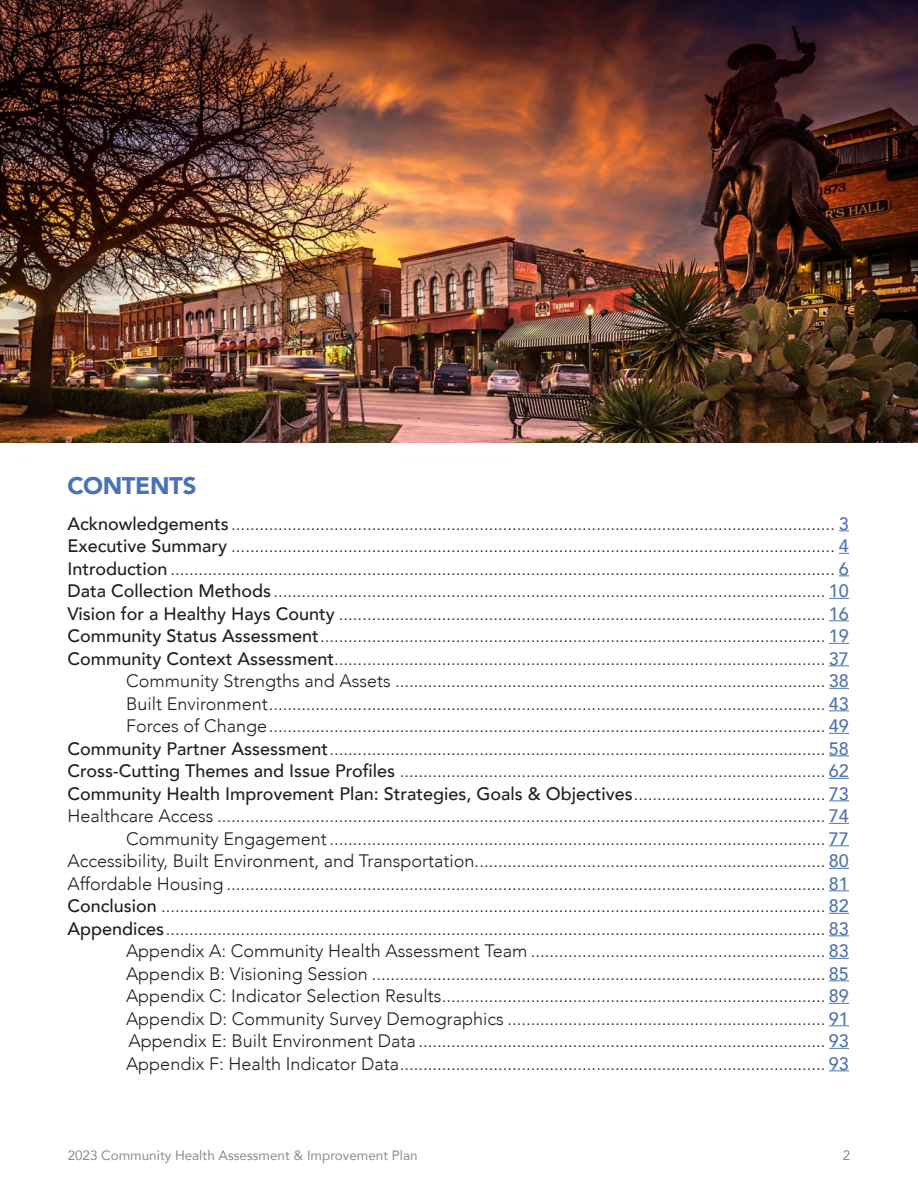
<style>
.page{position:relative;width:918px;height:1188px;background:#fff}
.page>*{position:absolute;margin:0;border:0;box-sizing:border-box;transform-origin:0 0}
.t1{font:900 24px "Avenir";letter-spacing:-.015em;color:#4a72b8}
.t2{font:300 18px/22.5px "Avenir";color:#21201f;text-align:right}
.t3{font:13.5px "Avenir";color:#414042}
.t4{font:13.5px "Avenir";color:#777878}
.s1{font-weight:500}
.s2{font-weight:500;color:#4f75ae}
</style>
<div class="page">
<svg style="left:829px;top:598px;width:20px;height:1px"></svg>
<svg style="left:829px;top:620px;width:20px;height:1px"></svg>
<svg style="left:829px;top:643px;width:20px;height:1px"></svg>
<svg style="left:829px;top:665px;width:20px;height:1px"></svg>
<svg style="left:829px;top:688px;width:20px;height:1px"></svg>
<svg style="left:829px;top:710px;width:20px;height:1px"></svg>
<svg style="left:829px;top:733px;width:20px;height:1px"></svg>
<svg style="left:829px;top:755px;width:20px;height:1px"></svg>
<svg style="left:829px;top:778px;width:20px;height:1px"></svg>
<svg style="left:829px;top:800px;width:20px;height:1px"></svg>
<svg style="left:829px;top:823px;width:20px;height:1px"></svg>
<svg style="left:829px;top:845px;width:20px;height:1px"></svg>
<svg style="left:829px;top:868px;width:20px;height:1px"></svg>
<svg style="left:829px;top:890px;width:20px;height:1px"></svg>
<svg style="left:829px;top:913px;width:20px;height:1px"></svg>
<svg style="left:829px;top:935px;width:20px;height:1px"></svg>
<svg style="left:829px;top:958px;width:20px;height:1px"></svg>
<svg style="left:829px;top:980px;width:20px;height:1px"></svg>
<svg style="left:829px;top:1003px;width:20px;height:1px"></svg>
<svg style="left:829px;top:1025px;width:20px;height:1px"></svg>
<svg style="left:829px;top:1048px;width:20px;height:1px"></svg>
<svg style="left:829px;top:1070px;width:20px;height:1px"></svg>
<img style="left:0;top:0;width:918px;height:443px">
<h1 class="t1" style="left:68px;top:465px;width:131px">CONTENTS</h1>
<p class="t2" style="left:67px;top:512px;width:783px"><span class="s1">Acknowledgements</span> ................................................................................................................................. <span class="s2">3<br></span><span class="s1">Executive Summary</span> ................................................................................................................................. <span class="s2">4<br></span><span class="s1">Introduction</span> .............................................................................................................................................. <span class="s2">6<br></span><span class="s1">Data Collection Methods</span> ...................................................................................................................... <span class="s2">10<br></span><span class="s1">Vision for a Healthy Hays County</span> ........................................................................................................ <span class="s2">16<br></span><span class="s1">Community Status Assessment</span>............................................................................................................ <span class="s2">19<br></span><span class="s1">Community Context Assessment</span>......................................................................................................... <span class="s2">37<br></span>Community Strengths and Assets ............................................................................................ <span class="s2">38<br></span>Built Environment....................................................................................................................... <span class="s2">43<br></span>Forces of Change....................................................................................................................... <span class="s2">49<br></span><span class="s1">Community Partner Assessment</span>.......................................................................................................... <span class="s2">58<br></span><span class="s1">Cross-Cutting Themes and Issue Profiles</span> ........................................................................................... <span class="s2">62<br></span><span class="s1">Community Health Improvement Plan: Strategies, Goals &amp; Objectives</span>......................................... <span class="s2">73<br></span>Healthcare Access .................................................................................................................................. <span class="s2">74<br></span>Community Engagement .......................................................................................................... <span class="s2">77<br></span>Accessibility, Built Environment, and Transportation........................................................................... <span class="s2">80<br></span>Affordable Housing ................................................................................................................................ <span class="s2">81<br></span><span class="s1">Conclusion</span> .............................................................................................................................................. <span class="s2">82<br></span><span class="s1">Appendices</span>............................................................................................................................................. <span class="s2">83<br></span>Appendix A: Community Health Assessment Team ............................................................... <span class="s2">83<br></span>Appendix B: Visioning Session ................................................................................................. <span class="s2">85<br></span>Appendix C: Indicator Selection Results.................................................................................. <span class="s2">89<br></span>Appendix D: Community Survey Demographics .................................................................... <span class="s2">91<br></span>Appendix E: Built Environment Data ....................................................................................... <span class="s2">93<br></span>Appendix F: Health Indicator Data........................................................................................... <span class="s2">93</span></p>
<p class="t3" style="left:68px;top:1144px;width:352px">2023 Community Health Assessment &amp; Improvement Plan</p>
<p class="t4" style="left:843px;top:1147px;width:9px">2</p>
</div>
